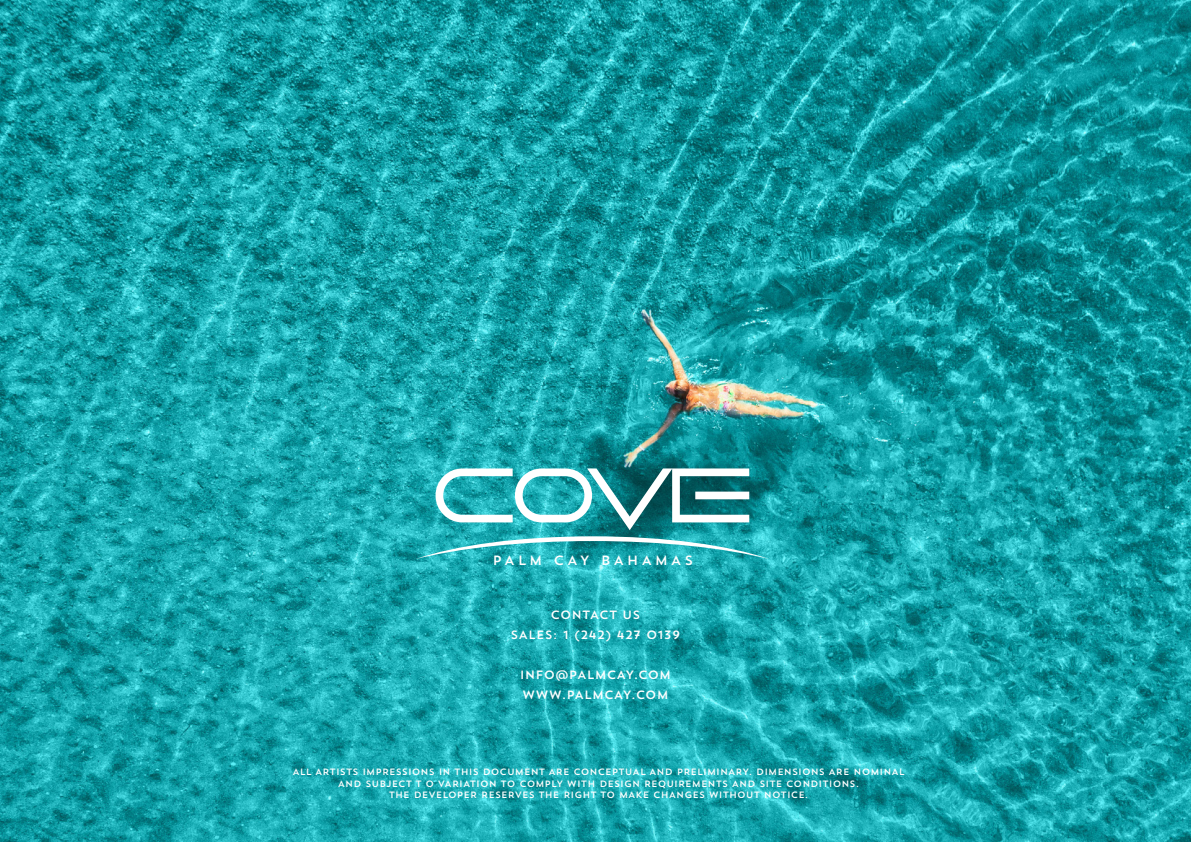
<style>
.page{position:relative;width:1191px;height:842px;background:#fff}
.page>*{position:absolute;margin:0;border:0;box-sizing:border-box;transform-origin:0 0}
.t1{font:13.4px "Trend Sans One";letter-spacing:.2em;color:#fff}
.t2{font:12px "Trend Sans One";color:#fff}
.t3{font:9.2px/11.3px "Trend Sans One";color:#fff;text-align:center}
</style>
<div class="page">
<img style="left:0;top:0;width:1191px;height:842px">
<svg style="left:415px;top:536px;width:354px;height:23px"></svg>
<svg style="left:435px;top:468px;width:314px;height:62px"></svg>
<p class="t1" style="left:492px;top:552px;width:202px">PALM CAY BAHAMAS</p>
<p class="t2" style="left:550px;top:607px;width:92px">CONTACT US</p>
<p class="t2" style="left:510px;top:627px;width:171px">SALES: 1 (242) 427 0139</p>
<p class="t2" style="left:520px;top:667px;width:153px">INFO@PALMCAY.COM</p>
<p class="t2" style="left:522px;top:687px;width:148px">WWW.PALMCAY.COM</p>
<p class="t3" style="left:292px;top:766px;width:614px">ALL ARTISTS IMPRESSIONS IN THIS DOCUMENT ARE CONCEPTUAL AND PRELIMINARY. DIMENSIONS ARE NOMINAL<br>AND SUBJECT T O VARIATION TO COMPLY WITH DESIGN REQUIREMENTS AND SITE CONDITIONS.</p>
<p class="t3" style="left:389px;top:789px;width:421px">THE DEVELOPER RESERVES THE RIGHT TO MAKE CHANGES WITHOUT NOTICE.</p>
</div>
